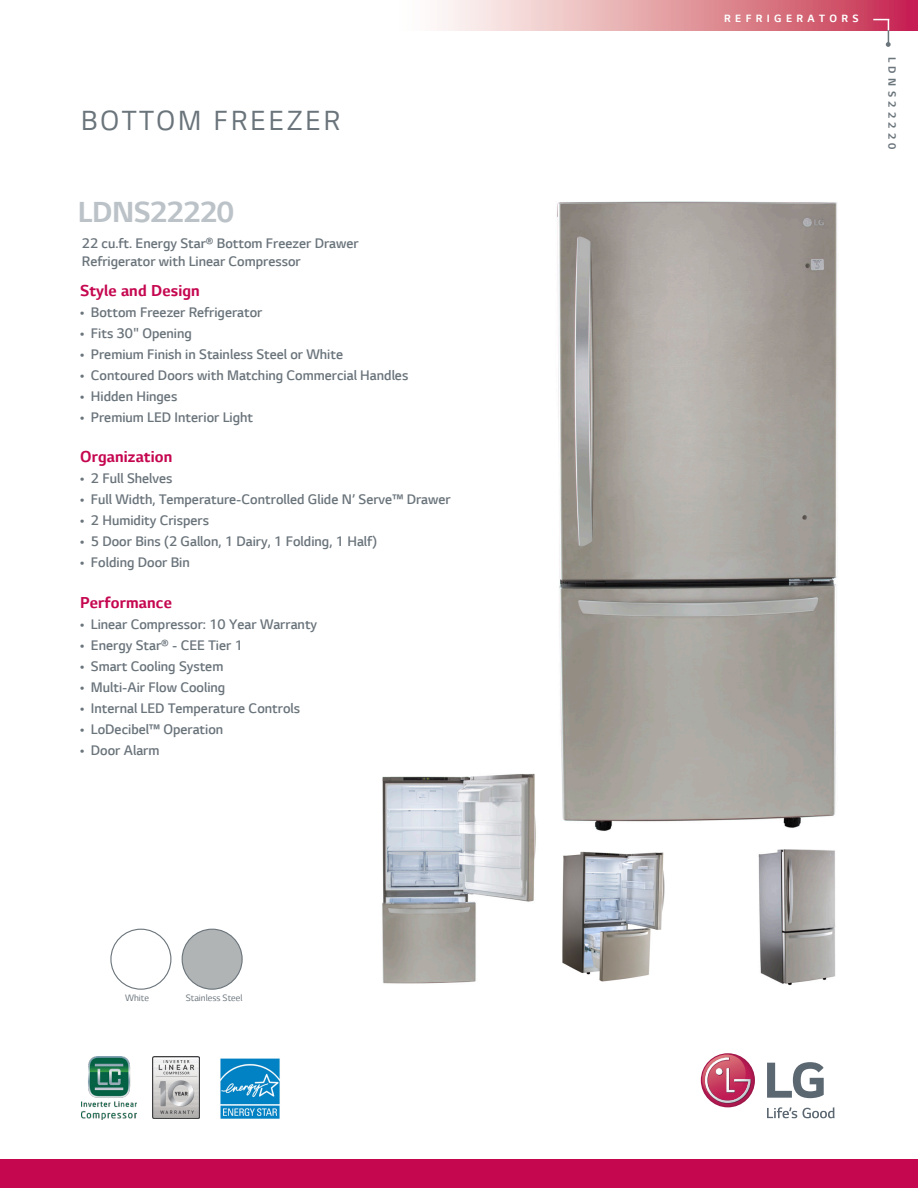
<style>
.page{position:relative;width:918px;height:1188px;background:#fff}
.page>*{position:absolute;margin:0;border:0;box-sizing:border-box;transform-origin:0 0}
.t1{font:700 33px "LG Smart";letter-spacing:-.015em;color:#bcc3c8}
.t2{font:31.5px "LG Smart";letter-spacing:.095em;color:#6a747b}
.t3{font:700 18px "LG Smart";letter-spacing:.01em;color:#c50750}
.t4{font:300 15.75px/18px "LG Smart";color:#6a747b}
.t5{font:700 12px "LG Smart";letter-spacing:.365em;color:#fff}
.t6{font:700 12px "LG Smart";letter-spacing:.365em;color:#6a747b}
.t7{font:10.5px "LG Smart";color:#6a747b}
</style>
<div class="page">
<div style="left:0;top:1160px;width:918px;height:28px;background:#c50750"></div>
<svg style="left:440px;top:0;width:478px;height:31px;background:#e197a1"></svg>
<svg style="left:873px;top:19px;width:18px;height:28px"></svg>
<svg style="left:767px;top:1107px;width:68px;height:11px"></svg>
<svg style="left:767px;top:1062px;width:57px;height:36px"></svg>
<svg style="left:701px;top:1053px;width:54px;height:54px"></svg>
<svg style="left:700px;top:1055px;width:52px;height:49px"></svg>
<div style="left:182px;top:929px;width:60px;height:60px;background:#b0b4b5;border-radius:50%"></div>
<div style="left:182px;top:929px;width:61px;height:61px;border:1px solid #6a747b;border-radius:50%"></div>
<div style="left:110px;top:929px;width:61px;height:61px;border:1px solid #6a747b;border-radius:50%"></div>
<img style="left:220px;top:1058px;width:60px;height:61px">
<img style="left:152px;top:1057px;width:47px;height:62px">
<img style="left:82px;top:1057px;width:54px;height:63px">
<img style="left:557px;top:201px;width:281px;height:630px">
<img style="left:758px;top:849px;width:78px;height:137px">
<img style="left:562px;top:851px;width:103px;height:131px">
<img style="left:382px;top:773px;width:154px;height:211px">
<h2 class="t2" style="left:81px;top:103px;width:261px">BOTTOM FREEZER</h2>
<h1 class="t1" style="left:78px;top:194px;width:157px">LDNS22220</h1>
<p class="t4" style="left:82px;top:235px;width:278px">22 cu.ft. Energy Star® Bottom Freezer Drawer<br>Refrigerator with Linear Compressor</p>
<p class="t3" style="left:80px;top:280px;width:121px">Style and Design</p>
<p class="t4" style="left:80px;top:303px;width:184px">• Bottom Freezer Refrigerator</p>
<p class="t4" style="left:80px;top:324px;width:113px">• Fits 30" Opening</p>
<p class="t4" style="left:80px;top:345px;width:265px">• Premium Finish in Stainless Steel or White</p>
<p class="t4" style="left:80px;top:366px;width:330px">• Contoured Doors with Matching Commercial Handles</p>
<p class="t4" style="left:80px;top:387px;width:99px">• Hidden Hinges</p>
<p class="t4" style="left:80px;top:408px;width:175px">• Premium LED Interior Light</p>
<p class="t3" style="left:80px;top:447px;width:94px">Organization</p>
<p class="t4" style="left:80px;top:470px;width:94px">• 2 Full Shelves</p>
<p class="t4" style="left:80px;top:491px;width:372px">• Full Width, Temperature-Controlled Glide N’ Serve™ Drawer</p>
<p class="t4" style="left:80px;top:512px;width:131px">• 2 Humidity Crispers</p>
<p class="t4" style="left:80px;top:533px;width:299px">• 5 Door Bins (2 Gallon, 1 Dairy, 1 Folding, 1 Half)</p>
<p class="t4" style="left:80px;top:554px;width:111px">• Folding Door Bin</p>
<p class="t3" style="left:80px;top:592px;width:93px">Performance</p>
<p class="t4" style="left:80px;top:615px;width:239px">• Linear Compressor: 10 Year Warranty</p>
<p class="t4" style="left:80px;top:636px;width:164px">• Energy Star® - CEE Tier 1</p>
<p class="t4" style="left:80px;top:657px;width:145px">• Smart Cooling System</p>
<p class="t4" style="left:80px;top:678px;width:147px">• Multi-Air Flow Cooling</p>
<p class="t4" style="left:80px;top:699px;width:222px">• Internal LED Temperature Controls</p>
<p class="t4" style="left:80px;top:720px;width:145px">• LoDecibel™ Operation</p>
<p class="t4" style="left:80px;top:741px;width:81px">• Door Alarm</p>
<p class="t7" style="left:125px;top:992px;width:25px">White</p>
<p class="t7" style="left:186px;top:992px;width:58px">Stainless Steel</p>
<p class="t5" style="left:724px;top:12px;width:136px">REFRIGERATORS</p>
<p class="t6" style="left:899px;top:57px;width:95px;rotate:90deg">LDNS22220</p>
</div>
